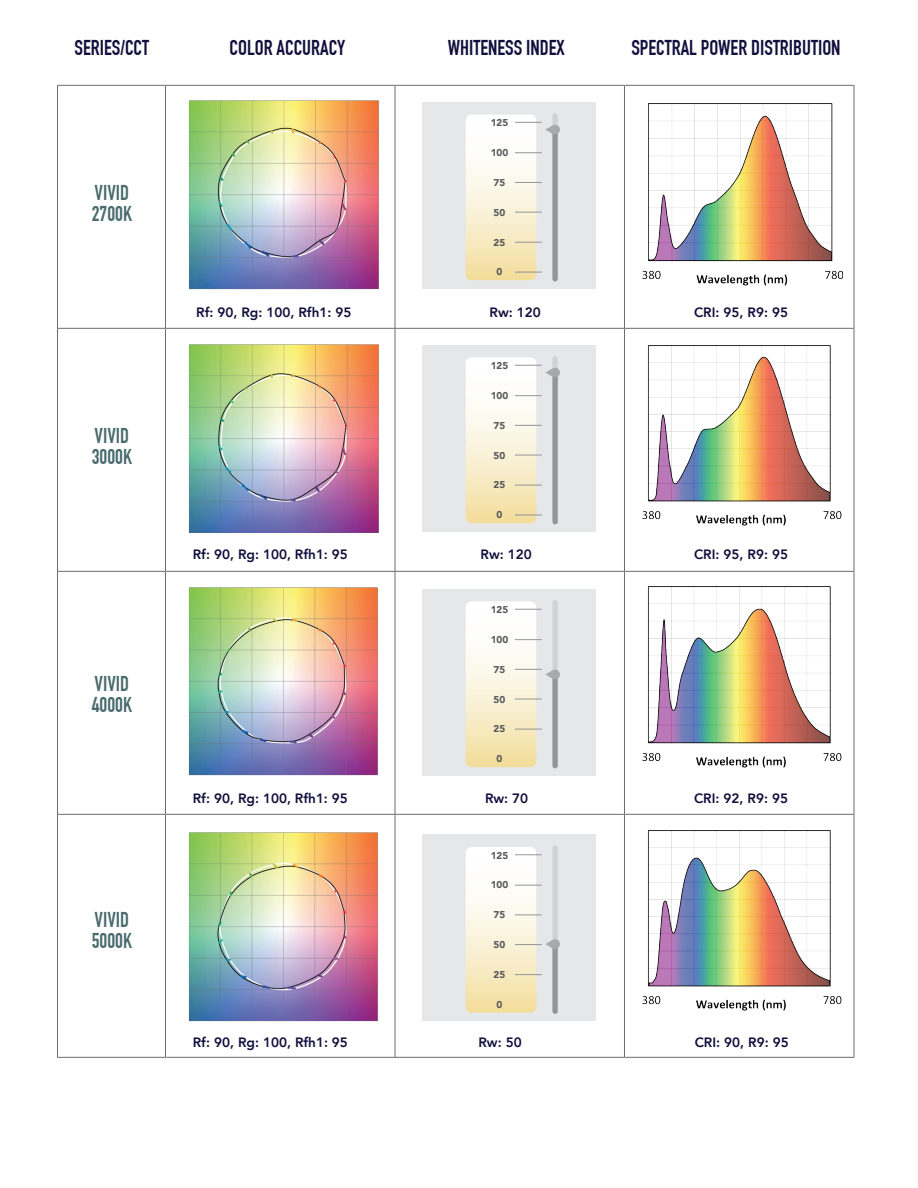
<style>
.page{position:relative;width:918px;height:1188px;background:#fff}
.page>*{position:absolute;margin:0;border:0;box-sizing:border-box;transform-origin:0 0}
.t1{font:700 21px "DIN Condensed";color:#120f3d}
.t2{font:700 21px/21px "DIN Condensed";color:#496b6e}
.t3{font:800 13.5px "Avenir";color:#120e3c}
.t4{font:900 9.9px "Avenir";color:#57585a}
</style>
<div class="page">
<hr style="left:57px;top:85px;width:108px;height:1px;background:#6c6d70">
<hr style="left:57px;top:86px;width:1px;height:242px;background:#6c6d70">
<hr style="left:165px;top:85px;width:230px;height:1px;background:#6c6d70">
<hr style="left:165px;top:86px;width:1px;height:242px;background:#6c6d70">
<hr style="left:395px;top:85px;width:229px;height:1px;background:#6c6d70">
<hr style="left:395px;top:86px;width:1px;height:242px;background:#6c6d70">
<hr style="left:624px;top:85px;width:230px;height:1px;background:#6c6d70">
<hr style="left:624px;top:86px;width:1px;height:242px;background:#6c6d70">
<hr style="left:854px;top:86px;width:1px;height:242px;background:#6c6d70">
<hr style="left:57px;top:328px;width:108px;height:1px;background:#6c6d70">
<hr style="left:57px;top:329px;width:1px;height:242px;background:#6c6d70">
<hr style="left:165px;top:328px;width:230px;height:1px;background:#6c6d70">
<hr style="left:165px;top:329px;width:1px;height:242px;background:#6c6d70">
<hr style="left:395px;top:328px;width:229px;height:1px;background:#6c6d70">
<hr style="left:395px;top:329px;width:1px;height:242px;background:#6c6d70">
<hr style="left:624px;top:328px;width:230px;height:1px;background:#6c6d70">
<hr style="left:624px;top:329px;width:1px;height:242px;background:#6c6d70">
<hr style="left:854px;top:329px;width:1px;height:242px;background:#6c6d70">
<hr style="left:57px;top:571px;width:108px;height:1px;background:#6c6d70">
<hr style="left:57px;top:572px;width:1px;height:242px;background:#6c6d70">
<hr style="left:165px;top:571px;width:230px;height:1px;background:#6c6d70">
<hr style="left:165px;top:572px;width:1px;height:242px;background:#6c6d70">
<hr style="left:395px;top:571px;width:229px;height:1px;background:#6c6d70">
<hr style="left:395px;top:572px;width:1px;height:242px;background:#6c6d70">
<hr style="left:624px;top:571px;width:230px;height:1px;background:#6c6d70">
<hr style="left:624px;top:572px;width:1px;height:242px;background:#6c6d70">
<hr style="left:854px;top:572px;width:1px;height:242px;background:#6c6d70">
<hr style="left:57px;top:814px;width:108px;height:1px;background:#6c6d70">
<hr style="left:57px;top:815px;width:1px;height:242px;background:#6c6d70">
<hr style="left:165px;top:814px;width:230px;height:1px;background:#6c6d70">
<hr style="left:165px;top:815px;width:1px;height:242px;background:#6c6d70">
<hr style="left:395px;top:814px;width:229px;height:1px;background:#6c6d70">
<hr style="left:395px;top:815px;width:1px;height:242px;background:#6c6d70">
<hr style="left:624px;top:814px;width:230px;height:1px;background:#6c6d70">
<hr style="left:624px;top:815px;width:1px;height:242px;background:#6c6d70">
<hr style="left:854px;top:815px;width:1px;height:242px;background:#6c6d70">
<hr style="left:57px;top:1057px;width:108px;height:1px;background:#6c6d70">
<hr style="left:165px;top:1057px;width:230px;height:1px;background:#6c6d70">
<hr style="left:395px;top:1057px;width:229px;height:1px;background:#6c6d70">
<hr style="left:624px;top:1057px;width:230px;height:1px;background:#6c6d70">
<img style="left:188px;top:100px;width:191px;height:190px">
<img style="left:188px;top:344px;width:191px;height:189px">
<img style="left:188px;top:587px;width:190px;height:189px">
<img style="left:188px;top:832px;width:190px;height:190px">
<img style="left:642px;top:104px;width:201px;height:182px">
<img style="left:642px;top:345px;width:200px;height:181px">
<img style="left:642px;top:587px;width:200px;height:181px">
<img style="left:642px;top:831px;width:200px;height:180px">
<div style="left:422px;top:102px;width:173px;height:187px;background:#e6e7e9"></div>
<div style="left:552px;top:113px;width:6px;height:168px;background:#d1d2d4;border-radius:3px"></div>
<div style="left:552px;top:130px;width:6px;height:151px;background:#939598;border-radius:3px"></div>
<svg style="left:466px;top:115px;width:94px;height:165px"></svg>
<div style="left:422px;top:345px;width:173px;height:187px;background:#e6e7e9"></div>
<svg style="left:466px;top:357px;width:94px;height:166px"></svg>
<div style="left:422px;top:589px;width:173px;height:187px;background:#e6e7e9"></div>
<svg style="left:466px;top:601px;width:94px;height:166px"></svg>
<div style="left:422px;top:835px;width:173px;height:186px;background:#e6e7e9"></div>
<svg style="left:466px;top:847px;width:94px;height:166px"></svg>
<h1 class="t1" style="left:75px;top:36px;width:76px">SERIES/CCT</h1>
<h1 class="t1" style="left:230px;top:36px;width:117px">COLOR ACCURACY</h1>
<h1 class="t1" style="left:448px;top:36px;width:118px">WHITENESS INDEX</h1>
<h1 class="t1" style="left:631px;top:36px;width:211px">SPECTRAL POWER DISTRIBUTION</h1>
<p class="t4" style="left:491px;top:114px;width:19px">125</p>
<p class="t4" style="left:491px;top:144px;width:19px">100</p>
<h1 class="t2" style="left:92px;top:182px;width:42px">VIVID<br>2700K</h1>
<p class="t4" style="left:494px;top:174px;width:13px">75</p>
<p class="t4" style="left:494px;top:204px;width:13px">50</p>
<p class="t4" style="left:494px;top:234px;width:13px">25</p>
<p class="t4" style="left:497px;top:263px;width:7px">0</p>
<p class="t3" style="left:196px;top:302px;width:157px">Rf: 90, Rg: 100, Rfh1: 95</p>
<p class="t3" style="left:490px;top:302px;width:53px">Rw: 120</p>
<p class="t3" style="left:694px;top:302px;width:95px">CRI: 95, R9: 95</p>
<p class="t4" style="left:491px;top:357px;width:19px">125</p>
<p class="t4" style="left:491px;top:387px;width:19px">100</p>
<h1 class="t2" style="left:92px;top:425px;width:42px">VIVID<br>3000K</h1>
<p class="t4" style="left:494px;top:417px;width:13px">75</p>
<p class="t4" style="left:494px;top:447px;width:13px">50</p>
<p class="t4" style="left:494px;top:477px;width:13px">25</p>
<p class="t4" style="left:497px;top:506px;width:7px">0</p>
<p class="t3" style="left:193px;top:544px;width:157px">Rf: 90, Rg: 100, Rfh1: 95</p>
<p class="t3" style="left:481px;top:544px;width:53px">Rw: 120</p>
<p class="t3" style="left:694px;top:544px;width:95px">CRI: 95, R9: 95</p>
<p class="t4" style="left:491px;top:601px;width:19px">125</p>
<p class="t4" style="left:491px;top:631px;width:19px">100</p>
<h1 class="t2" style="left:92px;top:674px;width:42px">VIVID<br>4000K</h1>
<p class="t4" style="left:494px;top:661px;width:13px">75</p>
<p class="t4" style="left:494px;top:691px;width:13px">50</p>
<p class="t4" style="left:494px;top:721px;width:13px">25</p>
<p class="t4" style="left:497px;top:750px;width:7px">0</p>
<p class="t3" style="left:193px;top:788px;width:157px">Rf: 90, Rg: 100, Rfh1: 95</p>
<p class="t3" style="left:485px;top:788px;width:45px">Rw: 70</p>
<p class="t3" style="left:694px;top:788px;width:95px">CRI: 92, R9: 95</p>
<p class="t4" style="left:491px;top:847px;width:19px">125</p>
<p class="t4" style="left:491px;top:877px;width:19px">100</p>
<h1 class="t2" style="left:92px;top:910px;width:42px">VIVID<br>5000K</h1>
<p class="t4" style="left:494px;top:906px;width:13px">75</p>
<p class="t4" style="left:494px;top:936px;width:13px">50</p>
<p class="t4" style="left:494px;top:966px;width:13px">25</p>
<p class="t4" style="left:497px;top:996px;width:7px">0</p>
<p class="t3" style="left:193px;top:1032px;width:157px">Rf: 90, Rg: 100, Rfh1: 95</p>
<p class="t3" style="left:478px;top:1032px;width:45px">Rw: 50</p>
<p class="t3" style="left:695px;top:1032px;width:95px">CRI: 90, R9: 95</p>
</div>
